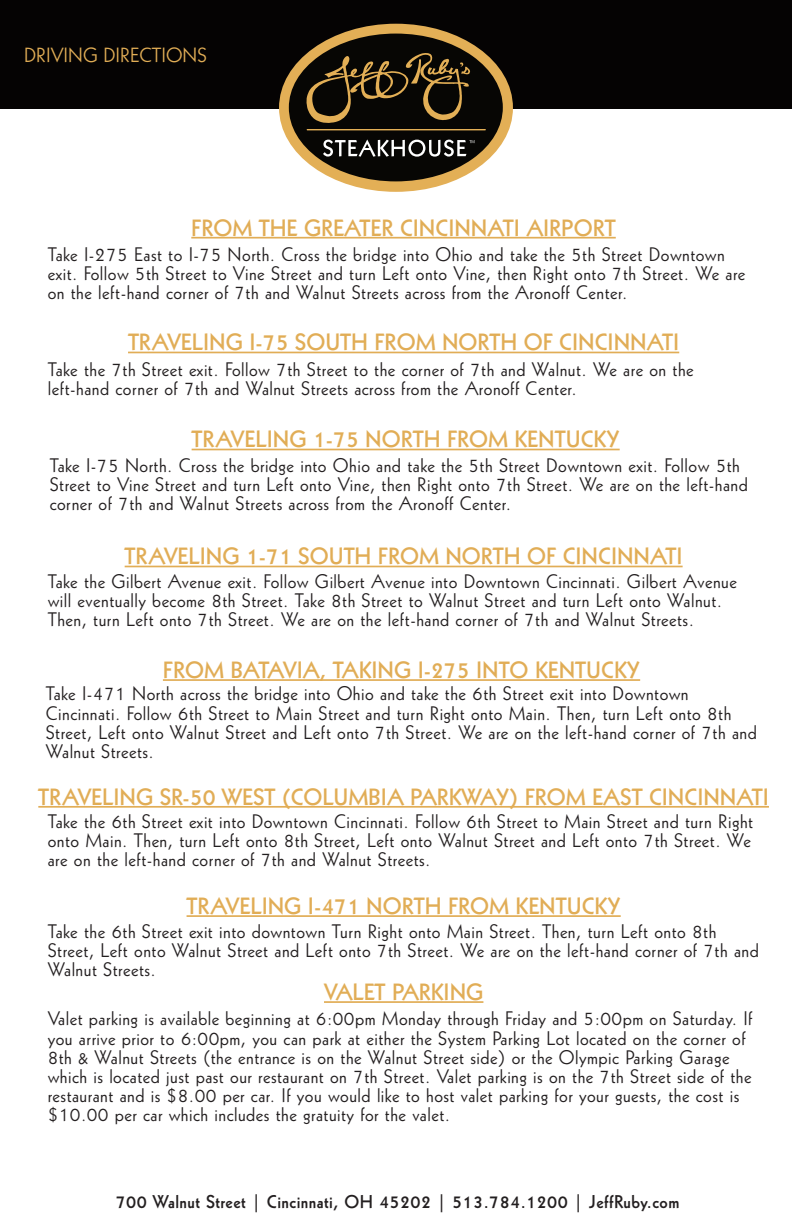
<style>
.page{position:relative;width:792px;height:1225px;background:#fff}
.page>*{position:absolute;margin:0;border:0;box-sizing:border-box;transform-origin:0 0}
.t1{font:23px "Geometric 231 BT Bold C";color:#e1ad56}
.t2{font:20px "Geometric 231 BT Roman C";color:#e1ad56}
.t3{font:19.2px/19.2px "Geometric 231 BT Roman C";letter-spacing:.025em;color:#231f20}
.t4{font:18px "Geometric 231 BT Bold C";letter-spacing:.025em;color:#231f20}
</style>
<div class="page">
<div style="left:0;top:0;width:792px;height:108px;background:#050303"></div>
<hr style="left:191px;top:237px;width:425px;height:1px;background:#e1ad56">
<hr style="left:128px;top:351px;width:551px;height:2px;background:#e1ad56">
<hr style="left:192px;top:448px;width:428px;height:2px;background:#e1ad56">
<hr style="left:125px;top:565px;width:558px;height:2px;background:#e1ad56">
<hr style="left:163px;top:679px;width:477px;height:1px;background:#e1ad56">
<hr style="left:38px;top:805px;width:731px;height:2px;background:#e1ad56">
<hr style="left:187px;top:914px;width:434px;height:2px;background:#e1ad56">
<hr style="left:324px;top:1000px;width:159px;height:2px;background:#e1ad56">
<div style="left:279px;top:24px;width:234px;height:168px;background:#e3af56;border-radius:50%"></div>
<svg style="left:289px;top:34px;width:214px;height:147px"></svg>
<p class="t2" style="left:24px;top:42px;width:184px">DRIVING DIRECTIONS</p>
<p class="t1" style="left:191px;top:212px;width:426px">FROM THE GREATER CINCINNATI AIRPORT</p>
<p class="t3" style="left:48px;top:243px;width:699px">Take I-275 East to I-75 North. Cross the bridge into Ohio and take the 5th Street Downtown exit. Follow 5th Street to Vine Street and turn Left onto Vine, then Right onto 7th Street. We are on the left-hand corner of 7th and Walnut Streets across from the Aronoff Center.</p>
<p class="t1" style="left:128px;top:327px;width:553px">TRAVELING I-75 SOUTH FROM NORTH OF CINCINNATI</p>
<p class="t3" style="left:48px;top:359px;width:647px">Take the 7th Street exit. Follow 7th Street to the corner of 7th and Walnut. We are on the left-hand corner of 7th and Walnut Streets across from the Aronoff Center.</p>
<p class="t1" style="left:192px;top:424px;width:430px">TRAVELING 1-75 NORTH FROM KENTUCKY</p>
<p class="t3" style="left:50px;top:454px;width:700px">Take I-75 North. Cross the bridge into Ohio and take the 5th Street Downtown exit. Follow 5th<br>Street to Vine Street and turn Left onto Vine, then Right onto 7th Street. We are on the left-hand corner of 7th and Walnut Streets across from the Aronoff Center.</p>
<p class="t1" style="left:125px;top:541px;width:559px">TRAVELING 1-71 SOUTH FROM NORTH OF CINCINNATI</p>
<p class="t3" style="left:48px;top:571px;width:691px">Take the Gilbert Avenue exit. Follow Gilbert Avenue into Downtown Cincinnati. Gilbert Avenue will eventually become 8th Street. Take 8th Street to Walnut Street and turn Left onto Walnut.<br>Then, turn Left onto 7th Street. We are on the left-hand corner of 7th and Walnut Streets.</p>
<p class="t1" style="left:163px;top:654px;width:479px">FROM BATAVIA, TAKING I-275 INTO KENTUCKY</p>
<p class="t3" style="left:46px;top:683px;width:713px">Take I-471 North across the bridge into Ohio and take the 6th Street exit into Downtown Cincinnati. Follow 6th Street to Main Street and turn Right onto Main. Then, turn Left onto 8th Street, Left onto Walnut Street and Left onto 7th Street. We are on the left-hand corner of 7th and Walnut Streets.</p>
<p class="t1" style="left:38px;top:781px;width:732px">TRAVELING SR-50 WEST (COLUMBIA PARKWAY) FROM EAST CINCINNATI</p>
<p class="t3" style="left:48px;top:811px;width:707px">Take the 6th Street exit into Downtown Cincinnati. Follow 6th Street to Main Street and turn Right onto Main. Then, turn Left onto 8th Street, Left onto Walnut Street and Left onto 7th Street. We are on the left-hand corner of 7th and Walnut Streets.</p>
<p class="t1" style="left:187px;top:890px;width:436px">TRAVELING I-471 NORTH FROM KENTUCKY</p>
<p class="t3" style="left:48px;top:920px;width:713px">Take the 6th Street exit into downtown Turn Right onto Main Street. Then, turn Left onto 8th<br>Street, Left onto Walnut Street and Left onto 7th Street. We are on the left-hand corner of 7th and<br>Walnut Streets.</p>
<p class="t1" style="left:324px;top:976px;width:161px">VALET PARKING</p>
<p class="t3" style="left:48px;top:1008px;width:706px">Valet parking is available beginning at 6:00pm Monday through Friday and 5:00pm on Saturday. If you arrive prior to 6:00pm, you can park at either the System Parking Lot located on the corner of 8th &amp; Walnut Streets (the entrance is on the Walnut Street side) or the Olympic Parking Garage which is located just past our restaurant on 7th Street. Valet parking is on the 7th Street side of the restaurant and is $8.00 per car. If you would like to host valet parking for your guests, the cost is $10.00 per car which includes the gratuity for the valet.</p>
<p class="t4" style="left:116px;top:1188px;width:565px">700 Walnut Street | Cincinnati, OH 45202 | 513.784.1200 | JeffRuby.com</p>
</div>
